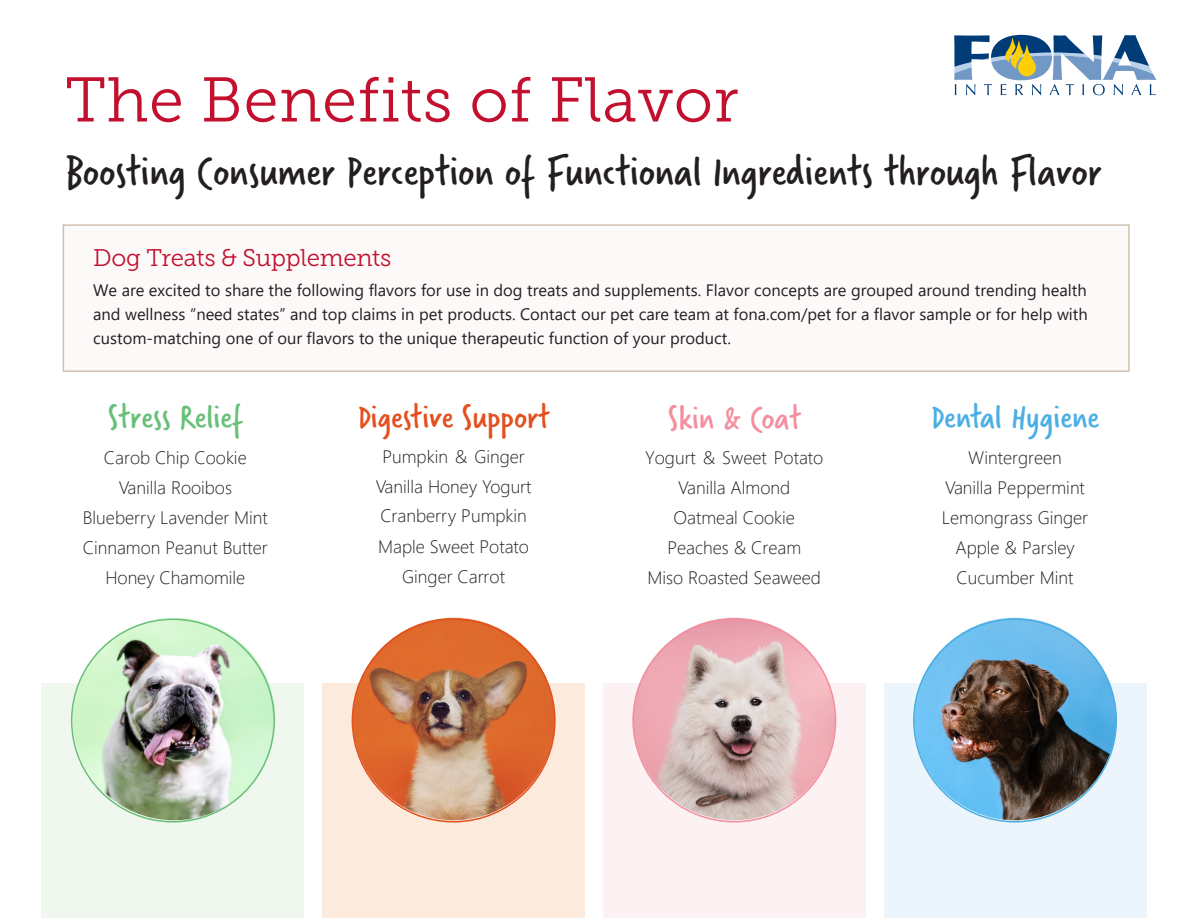
<style>
.page{position:relative;width:1188px;height:918px;background:#fff}
.page>*{position:absolute;margin:0;border:0;box-sizing:border-box;transform-origin:0 0}
.t1{font:63px "Museo Slab 300";letter-spacing:.01em;color:#c3102f}
.t2{font:45px "Verveine";color:#231f20}
.t3{font:36px "Verveine";color:#e4501f}
.t4{font:36px "Verveine";color:#4bafe3}
.t5{font:36px "Verveine";color:#68c079}
.t6{font:36px "Verveine";color:#f48f9f}
.t7{font:24px "Museo Slab 300";letter-spacing:-.01em;color:#c3102f}
.t8{font:300 18px/30px "Segoe UI";color:#231f20;text-align:center}
.t9{font:16.5px/24px "Segoe UI";color:#231f20;text-align:justify}
</style>
<div class="page">
<div style="left:63px;top:224px;width:1067px;height:148px;background:#fcfaf9;border:2px solid #d1bfb1"></div>
<div style="left:884px;top:683px;width:262px;height:235px;background:#ecf5fb"></div>
<img style="left:914px;top:618px;width:202px;height:202px;border-radius:101px">
<div style="left:322px;top:683px;width:263px;height:235px;background:#fceadd"></div>
<img style="left:352px;top:618px;width:203px;height:202px;border-radius:101px">
<div style="left:42px;top:683px;width:262px;height:235px;background:#eff7ee"></div>
<img style="left:73px;top:618px;width:202px;height:202px">
<div style="left:603px;top:683px;width:263px;height:235px;background:#fdf2f3"></div>
<img style="left:633px;top:618px;width:203px;height:202px;border-radius:101px">
<svg style="left:954px;top:35px;width:202px;height:60px"></svg>
<p class="t1" style="left:65px;top:65px;width:675px">The Benefits of Flavor</p>
<p class="t2" style="left:65px;top:140px;width:1038px">Boosting Consumer Perception of Functional Ingredients through Flavor</p>
<p class="t7" style="left:93px;top:245px;width:300px">Dog Treats &amp; Supplements</p>
<p class="t9" style="left:93px;top:277px;width:996px">We are excited to share the following flavors for use in dog treats and supplements. Flavor concepts are grouped around trending health and wellness “need states” and top claims in pet products. Contact our pet care team at fona.com/pet for a flavor sample or for help with custom-matching one of our flavors to the unique therapeutic function of your product.</p>
<p class="t5" style="left:108px;top:392px;width:137px">Stress Relief</p>
<p class="t8" style="left:83px;top:441px;width:187px">Carob Chip Cookie<br>Vanilla Rooibos<br>Blueberry Lavender Mint<br>Cinnamon Peanut Butter<br>Honey Chamomile</p>
<p class="t3" style="left:358px;top:392px;width:194px">Digestive Support</p>
<p class="t8" style="left:376px;top:441px;width:157px;line-height:29.2px">Pumpkin &amp; Ginger<br>Vanilla Honey Yogurt<br>Cranberry Pumpkin</p>
<p class="t8" style="left:378px;top:530px;width:152px">Maple Sweet Potato<br>Ginger Carrot</p>
<p class="t6" style="left:667px;top:393px;width:135px">Skin &amp; Coat</p>
<p class="t8" style="left:645px;top:441px;width:180px">Yogurt &amp; Sweet Potato<br>Vanilla Almond<br>Oatmeal Cookie<br>Peaches &amp; Cream<br>Miso Roasted Seaweed</p>
<p class="t4" style="left:931px;top:392px;width:169px">Dental Hygiene</p>
<p class="t8" style="left:942px;top:441px;width:148px">Wintergreen<br>Vanilla Peppermint<br>Lemongrass Ginger<br>Apple &amp; Parsley<br>Cucumber Mint</p>
</div>
